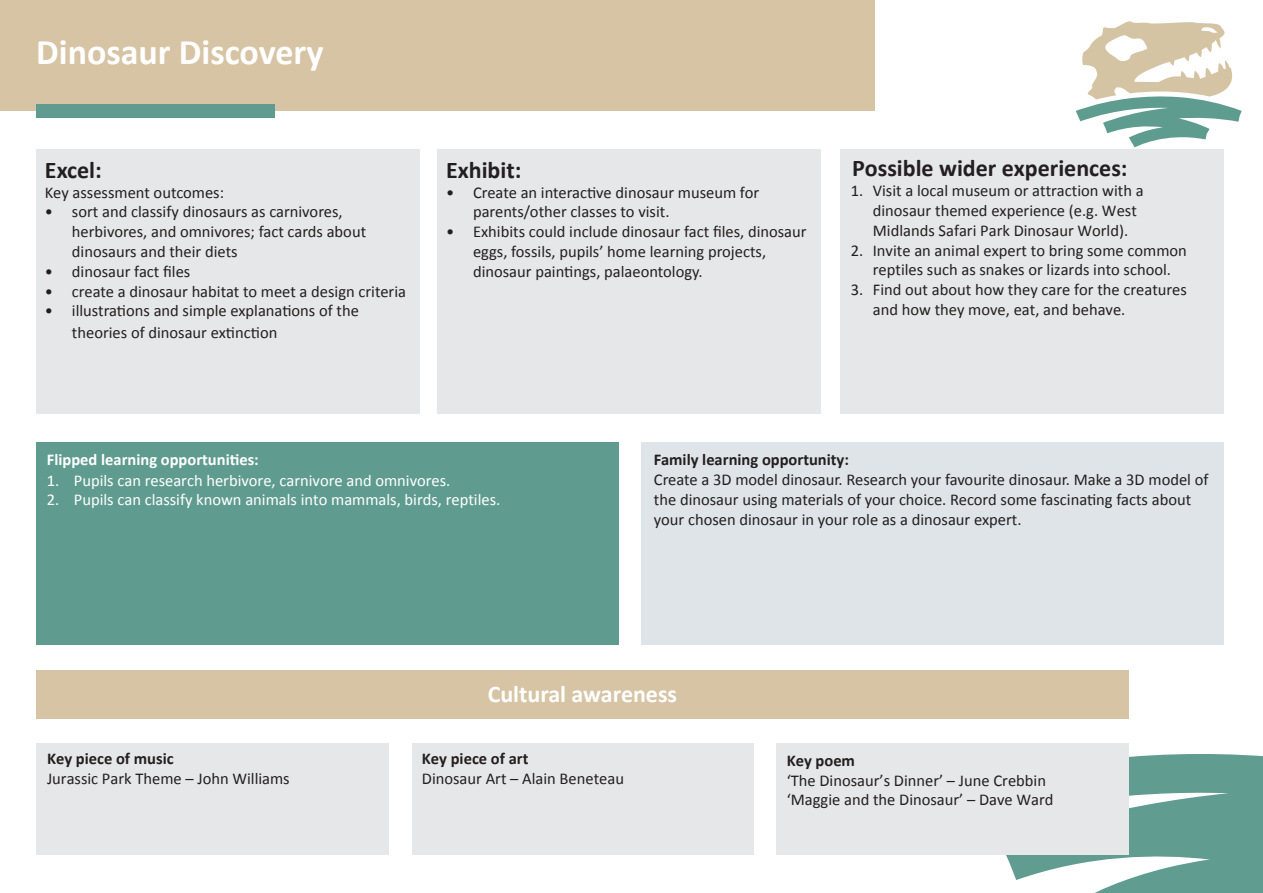
<style>
.page{position:relative;width:1263px;height:893px;background:#fff}
.page>*{position:absolute;margin:0;border:0;box-sizing:border-box;transform-origin:0 0}
.t1{font:700 36px "Calibri";color:#fff}
.t2{font:700 24px "Calibri";color:#231f20}
.t3{font:700 24px "Calibri";color:#fff}
.t4{font:16.5px/19.8px "Calibri";color:#231f20}
.t5{font:16.5px "Calibri";color:#fff}
.t6{font:700 16.5px "Calibri";color:#231f20}
.t7{font:700 16.5px "Calibri";color:#fff}
</style>
<div class="page">
<div style="left:0;top:0;width:875px;height:110px;background:#d6c4a4"></div>
<svg style="left:1006px;top:743px;width:257px;height:150px"></svg>
<div style="left:36px;top:104px;width:238px;height:13px;background:#5f9c8f"></div>
<div style="left:36px;top:442px;width:582px;height:203px;background:#5f9c8f"></div>
<div style="left:641px;top:442px;width:583px;height:203px;background:#dee4e8"></div>
<div style="left:36px;top:670px;width:1093px;height:49px;background:#d6c4a4"></div>
<div style="left:37px;top:743px;width:352px;height:112px;background:#e6e7e9"></div>
<div style="left:412px;top:743px;width:341px;height:112px;background:#e6e7e9"></div>
<div style="left:776px;top:743px;width:352px;height:112px;background:#e6e7e9"></div>
<div style="left:36px;top:149px;width:384px;height:265px;background:#e6e7e9"></div>
<div style="left:437px;top:149px;width:384px;height:265px;background:#e6e7e9"></div>
<div style="left:840px;top:149px;width:384px;height:265px;background:#e6e7e9"></div>
<svg style="left:1076px;top:21px;width:166px;height:126px"></svg>
<h1 class="t1" style="left:36px;top:29px;width:289px">Dinosaur Discovery</h1>
<h2 class="t2" style="left:45px;top:155px;width:58px">Excel:</h2>
<p class="t4" style="left:45px;top:181px;width:181px">Key assessment outcomes:</p>
<p class="t4" style="left:72px;top:201px;width:296px;text-indent:-27px">• sort and classify dinosaurs as carnivores, herbivores, and omnivores; fact cards about dinosaurs and their diets</p>
<p class="t4" style="left:45px;top:261px;width:147px">• dinosaur fact files</p>
<p class="t4" style="left:45px;top:280px;width:363px">• create a dinosaur habitat to meet a design criteria</p>
<p class="t4" style="left:72px;top:299px;width:289px;line-height:21.6px;text-indent:-27px">• illustrations and simple explanations of the theories of dinosaur extinction</p>
<h2 class="t2" style="left:446px;top:155px;width:77px">Exhibit:</h2>
<p class="t4" style="left:473px;top:181px;width:288px;text-indent:-27px">• Create an interactive dinosaur museum for parents/other classes to visit.</p>
<p class="t4" style="left:473px;top:221px;width:335px;text-indent:-27px">• Exhibits could include dinosaur fact files, dinosaur eggs, fossils, pupils’ home learning projects, dinosaur paintings, palaeontology.</p>
<h2 class="t2" style="left:852px;top:153px;width:277px">Possible wider experiences:</h2>
<p class="t4" style="left:873px;top:180px;width:272px;text-indent:-22px">1. Visit a local museum or attraction with a dinosaur themed experience (e.g. West<br>Midlands Safari Park Dinosaur World).</p>
<p class="t4" style="left:851px;top:240px;width:338px;text-align:center">2. Invite an animal expert to bring some common reptiles such as snakes or lizards into school.</p>
<p class="t4" style="left:873px;top:279px;width:316px;text-indent:-22px">3. Find out about how they care for the creatures and how they move, eat, and behave.</p>
<p class="t7" style="left:47px;top:450px;width:213px">Flipped learning opportunities:</p>
<p class="t5" style="left:47px;top:469px;width:405px">1. Pupils can research herbivore, carnivore and omnivores.</p>
<p class="t5" style="left:47px;top:488px;width:455px">2. Pupils can classify known animals into mammals, birds, reptiles.</p>
<p class="t6" style="left:654px;top:450px;width:196px">Family learning opportunity:</p>
<p class="t4" style="left:654px;top:469px;width:556px">Create a 3D model dinosaur. Research your favourite dinosaur. Make a 3D model of the dinosaur using materials of your choice. Record some fascinating facts about your chosen dinosaur in your role as a dinosaur expert.</p>
<p class="t6" style="left:47px;top:749px;width:128px">Key piece of music</p>
<p class="t4" style="left:47px;top:768px;width:244px">Jurassic Park Theme – John Williams</p>
<h2 class="t3" style="left:488px;top:679px;width:191px">Cultural awareness</h2>
<p class="t6" style="left:422px;top:749px;width:108px">Key piece of art</p>
<p class="t4" style="left:422px;top:768px;width:204px">Dinosaur Art – Alain Beneteau</p>
<p class="t6" style="left:787px;top:750px;width:70px">Key poem</p>
<p class="t4" style="left:787px;top:769px;width:268px">‘The Dinosaur’s Dinner’ – June Crebbin ‘Maggie and the Dinosaur’ – Dave Ward</p>
</div>
